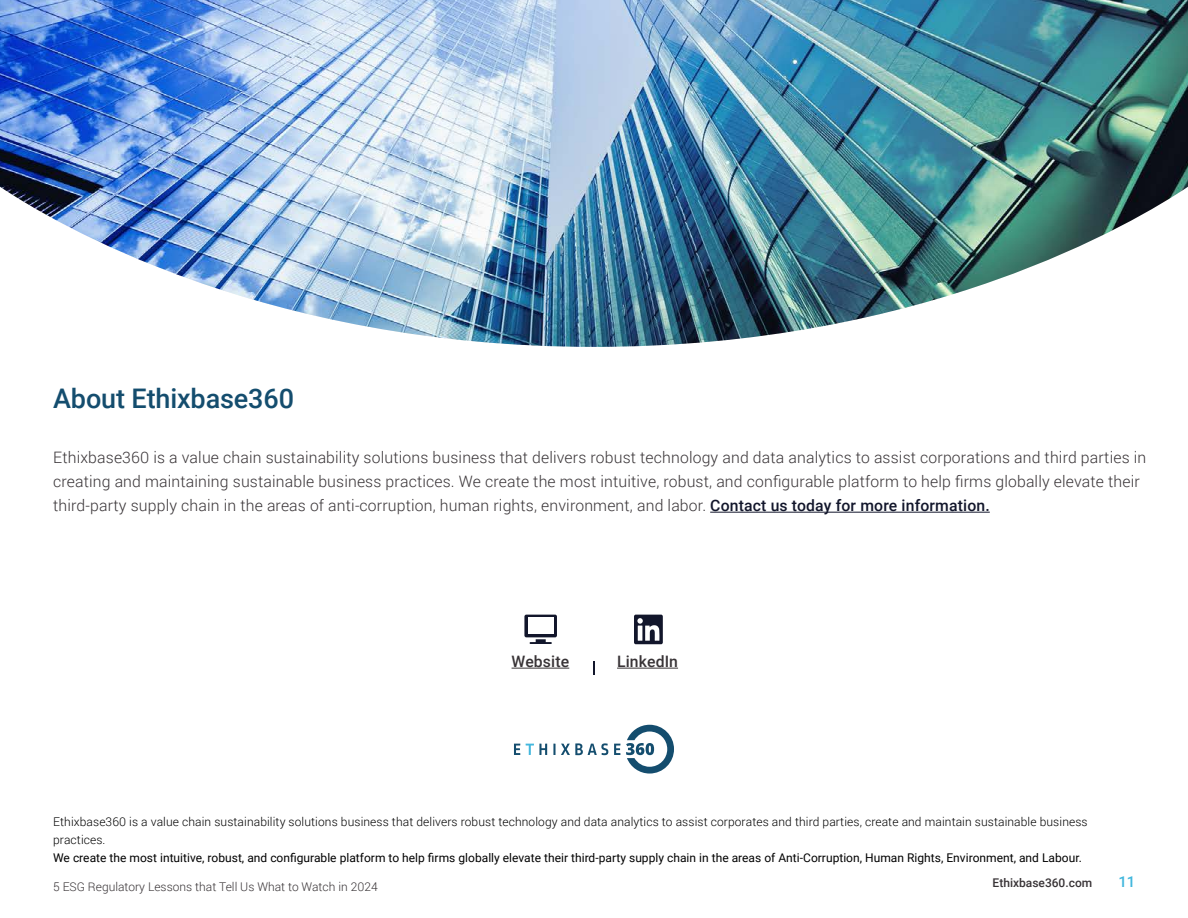
<style>
.page{position:relative;width:1188px;height:918px;background:#fff}
.page>*{position:absolute;margin:0;border:0;box-sizing:border-box;transform-origin:0 0}
.t1{font:500 27px "Roboto";letter-spacing:-.005em;color:#144d6e}
.t2{font:300 15.75px/24px "Roboto";letter-spacing:.01em;color:#383336}
.t3{font:500 15.75px "Roboto";letter-spacing:.01em;color:#383336}
.t4{font:500 15px "Roboto";color:#41b7dd}
.t5{font:300 12px/18px "Roboto";letter-spacing:.01em;color:#000}
.t6{font:12px "Roboto";color:#000}
.t7{font:300 12px "Roboto";color:#383336}
.t8{font:500 12px "Roboto";color:#383336}
.s1{font-weight:500;color:#12162b}
</style>
<div class="page">
<hr style="left:710px;top:512px;width:280px;height:1px;background:#12162b">
<svg style="left:514px;top:744px;width:6px;height:11px"></svg>
<svg style="left:526px;top:744px;width:21px;height:11px"></svg>
<svg style="left:553px;top:743px;width:55px;height:12px"></svg>
<svg style="left:614px;top:744px;width:6px;height:11px"></svg>
<svg style="left:626px;top:725px;width:48px;height:49px"></svg>
<div style="left:524px;top:615px;width:33px;height:22px;background:#12162b;border-radius:2px"></div>
<hr style="left:530px;top:642px;width:22px;height:2px;background:#12162b">
<div style="left:528px;top:618px;width:26px;height:16px;background:#fff"></div>
<svg style="left:634px;top:615px;width:29px;height:29px"></svg>
<hr style="left:512px;top:668px;width:57px;height:1px;background:#383336">
<hr style="left:617px;top:668px;width:61px;height:1px;background:#383336">
<svg style="left:593px;top:661px;width:2px;height:14px"></svg>
<img style="left:0;top:0;width:1188px;height:347px">
<h1 class="t1" style="left:53px;top:380px;width:242px">About Ethixbase360</h1>
<p class="t2" style="left:53px;top:445px;width:1095px">Ethixbase360 is a value chain sustainability solutions business that delivers robust technology and data analytics to assist corporations and third parties in creating and maintaining sustainable business practices. We create the most intuitive, robust, and configurable platform to help firms globally elevate their third-party supply chain in the areas of anti-corruption, human rights, environment, and labor. <span class="s1">Contact us today for more information.</span></p>
<p class="t3" style="left:512px;top:650px;width:59px">Website</p>
<p class="t3" style="left:617px;top:650px;width:63px">LinkedIn</p>
<p class="t5" style="left:53px;top:812px;width:1036px">Ethixbase360 is a value chain sustainability solutions business that delivers robust technology and data analytics to assist corporates and third parties, create and maintain sustainable business practices.</p>
<p class="t6" style="left:53px;top:849px;width:1030px">We create the most intuitive, robust, and configurable platform to help firms globally elevate their third-party supply chain in the areas of Anti-Corruption, Human Rights, Environment, and Labour.</p>
<p class="t7" style="left:53px;top:878px;width:326px">5 ESG Regulatory Lessons that Tell Us What to Watch in 2024</p>
<p class="t8" style="left:993px;top:874px;width:101px">Ethixbase360.com</p>
<p class="t4" style="left:1118px;top:871px;width:19px">11</p>
</div>
